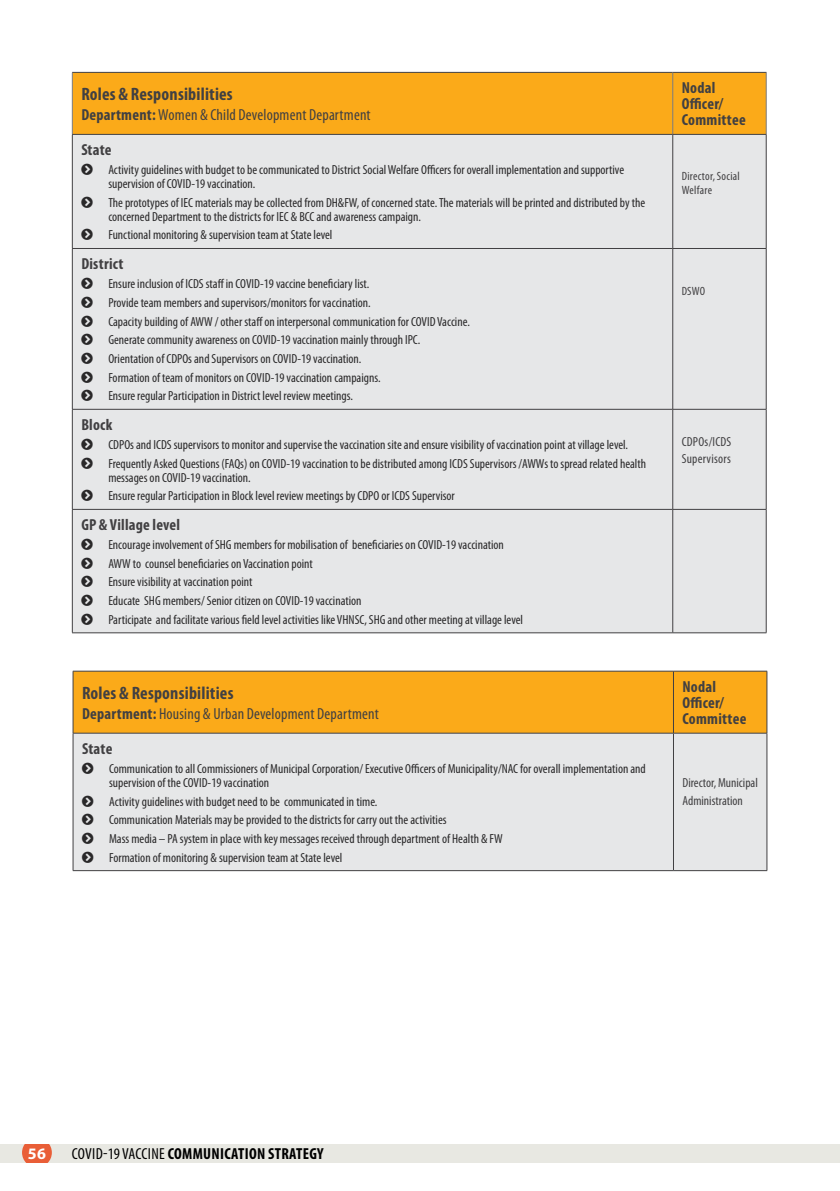
<style>
.page{position:relative;width:840px;height:1191px;background:#fff}
.page>*{position:absolute;margin:0;border:0;box-sizing:border-box;transform-origin:0 0}
.t1{font:700 condensed 18px "Myriad Pro";letter-spacing:.01em;color:#414042}
.t2{font:condensed 16px "Myriad Pro";letter-spacing:.01em;color:#414042}
.t3{font:700 condensed 16px/16px "Myriad Pro";letter-spacing:.015em;color:#414042}
.t4{font:700 condensed 16px "Myriad Pro";letter-spacing:.02em;color:#000}
.t5{font:700 16px "Myriad Pro";color:#fff}
.t6{font:condensed 13.2px/18.6px "Myriad Pro";color:#292829}
.t7{font:condensed 13.2px/17.6px "Myriad Pro";color:#414042}
.t8{font:condensed 13.2px/17.6px "Myriad Pro";letter-spacing:.02em;color:#414042}
.t9{font:condensed 12px/14px "Myriad Pro";letter-spacing:.02em;color:#414042}
.s1{font-weight:700}
.s2{font-weight:400}
</style>
<div class="page">
<div style="left:0;top:1144px;width:839px;height:18px;background:#e8e8e2"></div>
<svg style="left:22px;top:1144px;width:30px;height:18px"></svg>
<div style="left:73px;top:73px;width:692px;height:61px;background:#fbaa19"></div>
<div style="left:73px;top:135px;width:692px;height:497px;background:#e6e7e8"></div>
<hr style="left:72px;top:72px;width:600px;height:1px;background:#414042">
<hr style="left:672px;top:72px;width:94px;height:1px;background:#414042">
<hr style="left:72px;top:73px;width:1px;height:61px;background:#7b7c7f">
<hr style="left:672px;top:73px;width:1px;height:61px;background:#7b7c7f">
<hr style="left:765px;top:73px;width:1px;height:61px;background:#7b7c7f">
<hr style="left:72px;top:134px;width:600px;height:1px;background:#414042">
<hr style="left:72px;top:135px;width:1px;height:113px;background:#414042">
<hr style="left:672px;top:134px;width:94px;height:1px;background:#414042">
<hr style="left:672px;top:135px;width:1px;height:113px;background:#414042">
<hr style="left:765px;top:135px;width:1px;height:113px;background:#414042">
<hr style="left:72px;top:248px;width:600px;height:1px;background:#414042">
<hr style="left:72px;top:249px;width:1px;height:160px;background:#414042">
<hr style="left:672px;top:248px;width:94px;height:1px;background:#414042">
<hr style="left:672px;top:249px;width:1px;height:160px;background:#414042">
<hr style="left:765px;top:249px;width:1px;height:160px;background:#414042">
<hr style="left:72px;top:409px;width:600px;height:1px;background:#414042">
<hr style="left:72px;top:409px;width:1px;height:100px;background:#414042">
<hr style="left:672px;top:409px;width:94px;height:1px;background:#414042">
<hr style="left:672px;top:409px;width:1px;height:100px;background:#414042">
<hr style="left:765px;top:409px;width:1px;height:100px;background:#414042">
<hr style="left:72px;top:509px;width:600px;height:1px;background:#414042">
<hr style="left:72px;top:509px;width:1px;height:123px;background:#414042">
<hr style="left:672px;top:509px;width:94px;height:1px;background:#414042">
<hr style="left:672px;top:509px;width:1px;height:123px;background:#414042">
<hr style="left:765px;top:509px;width:1px;height:123px;background:#414042">
<hr style="left:72px;top:632px;width:600px;height:1px;background:#414042">
<hr style="left:672px;top:632px;width:94px;height:1px;background:#414042">
<div style="left:74px;top:672px;width:692px;height:61px;background:#fbaa19"></div>
<div style="left:74px;top:734px;width:692px;height:136px;background:#e6e7e8"></div>
<hr style="left:73px;top:671px;width:600px;height:1px;background:#414042">
<hr style="left:673px;top:671px;width:93px;height:1px;background:#414042">
<hr style="left:73px;top:671px;width:1px;height:62px;background:#414042">
<hr style="left:672px;top:671px;width:1px;height:62px;background:#414042">
<hr style="left:766px;top:671px;width:1px;height:62px;background:#414042">
<hr style="left:73px;top:733px;width:600px;height:1px;background:#414042">
<hr style="left:73px;top:733px;width:1px;height:137px;background:#414042">
<hr style="left:673px;top:733px;width:93px;height:1px;background:#414042">
<hr style="left:672px;top:733px;width:1px;height:137px;background:#414042">
<hr style="left:766px;top:733px;width:1px;height:137px;background:#414042">
<hr style="left:73px;top:870px;width:600px;height:1px;background:#414042">
<hr style="left:673px;top:870px;width:93px;height:1px;background:#414042">
<svg style="left:81px;top:164px;width:12px;height:11px"></svg>
<svg style="left:81px;top:196px;width:12px;height:12px"></svg>
<svg style="left:81px;top:229px;width:12px;height:11px"></svg>
<svg style="left:81px;top:278px;width:12px;height:11px"></svg>
<svg style="left:81px;top:296px;width:12px;height:12px"></svg>
<svg style="left:81px;top:315px;width:12px;height:11px"></svg>
<svg style="left:81px;top:334px;width:12px;height:11px"></svg>
<svg style="left:81px;top:352px;width:12px;height:12px"></svg>
<svg style="left:81px;top:371px;width:12px;height:11px"></svg>
<svg style="left:81px;top:390px;width:12px;height:11px"></svg>
<svg style="left:81px;top:438px;width:12px;height:12px"></svg>
<svg style="left:81px;top:457px;width:12px;height:11px"></svg>
<svg style="left:81px;top:490px;width:12px;height:11px"></svg>
<svg style="left:81px;top:538px;width:12px;height:12px"></svg>
<svg style="left:81px;top:557px;width:12px;height:11px"></svg>
<svg style="left:81px;top:576px;width:12px;height:11px"></svg>
<svg style="left:81px;top:594px;width:12px;height:12px"></svg>
<svg style="left:81px;top:613px;width:12px;height:12px"></svg>
<svg style="left:82px;top:762px;width:11px;height:12px"></svg>
<svg style="left:82px;top:795px;width:11px;height:11px"></svg>
<svg style="left:82px;top:813px;width:11px;height:12px"></svg>
<svg style="left:82px;top:832px;width:11px;height:12px"></svg>
<svg style="left:82px;top:851px;width:11px;height:11px"></svg>
<h1 class="t1" style="left:81px;top:83px;width:153px">Roles &amp; Responsibilities</h1>
<p class="t2" style="left:81px;top:105px;width:291px"><span class="s1">Department:</span> Women &amp; Child Development Department</p>
<p class="t3" style="left:81px;top:142px;width:32px">State</p>
<p class="t6" style="left:108px;top:163px;width:517px;line-height:14px">Activity guidelines with budget to be communicated to District Social Welfare Officers for overall implementation and supportive supervision of COVID-19 vaccination.</p>
<p class="t6" style="left:108px;top:195px;width:538px;line-height:14px">The prototypes of IEC materials may be collected from DH&amp;FW, of concerned state. The materials will be printed and distributed by the concerned Department to the districts for IEC &amp; BCC and awareness campaign.</p>
<p class="t6" style="left:108px;top:226px;width:225px">Functional monitoring &amp; supervision team at State level</p>
<p class="t3" style="left:681px;top:80px;width:65px">Nodal<br>Officer/<br>Committee</p>
<p class="t9" style="left:681px;top:169px;width:59px">Director, Social<br>Welfare</p>
<p class="t3" style="left:81px;top:256px;width:44px">District</p>
<p class="t6" style="left:108px;top:274px;width:363px">Ensure inclusion of ICDS staff in COVID-19 vaccine beneficiary list.<br>Provide team members and supervisors/monitors for vaccination.<br>Capacity building of AWW / other staff on interpersonal communication for COVID Vaccine.<br>Generate community awareness on COVID-19 vaccination mainly through IPC.<br>Orientation of CDPOs and Supervisors on COVID-19 vaccination.<br>Formation of team of monitors on COVID-19 vaccination campaigns.<br>Ensure regular Participation in District level review meetings.</p>
<p class="t9" style="left:681px;top:283px;width:25px">DSWO</p>
<p class="t3" style="left:81px;top:416px;width:32px">Block</p>
<p class="t6" style="left:108px;top:435px;width:539px">CDPOs and ICDS supervisors to monitor and supervise the vaccination site and ensure visibility of vaccination point at village level.<br>Frequently Asked Questions (FAQs) on COVID-19 vaccination to be distributed among ICDS Supervisors /AWWs to spread related health</p>
<p class="t6" style="left:108px;top:468px;width:348px">messages on COVID-19 vaccination.<br>Ensure regular Participation in Block level review meetings by CDPO or ICDS Supervisor</p>
<p class="t8" style="left:681px;top:432px;width:51px">CDPOs/ICDS<br>Supervisors</p>
<p class="t3" style="left:81px;top:517px;width:100px">GP &amp; Village level</p>
<p class="t6" style="left:108px;top:535px;width:416px">Encourage involvement of SHG members for mobilisation of beneficiaries on COVID-19 vaccination AWW to counsel beneficiaries on Vaccination point<br>Ensure visibility at vaccination point<br>Educate SHG members/ Senior citizen on COVID-19 vaccination<br>Participate and facilitate various field level activities like VHNSC, SHG and other meeting at village level</p>
<h1 class="t1" style="left:82px;top:681px;width:153px">Roles &amp; Responsibilities</h1>
<p class="t2" style="left:82px;top:704px;width:298px"><span class="s1">Department:</span> Housing &amp; Urban Development Department</p>
<p class="t3" style="left:82px;top:740px;width:32px">State</p>
<p class="t6" style="left:109px;top:761px;width:538px;line-height:14px">Communication to all Commissioners of Municipal Corporation/ Executive Officers of Municipality/NAC for overall implementation and supervision of the COVID-19 vaccination</p>
<p class="t6" style="left:109px;top:791px;width:395px">Activity guidelines with budget need to be communicated in time.<br>Communication Materials may be provided to the districts for carry out the activities<br>Mass media – PA system in place with key messages received through department of Health &amp; FW Formation of monitoring &amp; supervision team at State level</p>
<p class="t3" style="left:682px;top:678px;width:65px">Nodal<br>Officer/<br>Committee</p>
<p class="t7" style="left:682px;top:774px;width:77px">Director, Municipal<br>Administration</p>
<p class="t5" style="left:28px;top:1143px;width:19px">56</p>
<p class="t4" style="left:72px;top:1143px;width:253px"><span class="s2">COVID-19 VACCINE</span> COMMUNICATION STRATEGY</p>
</div>
